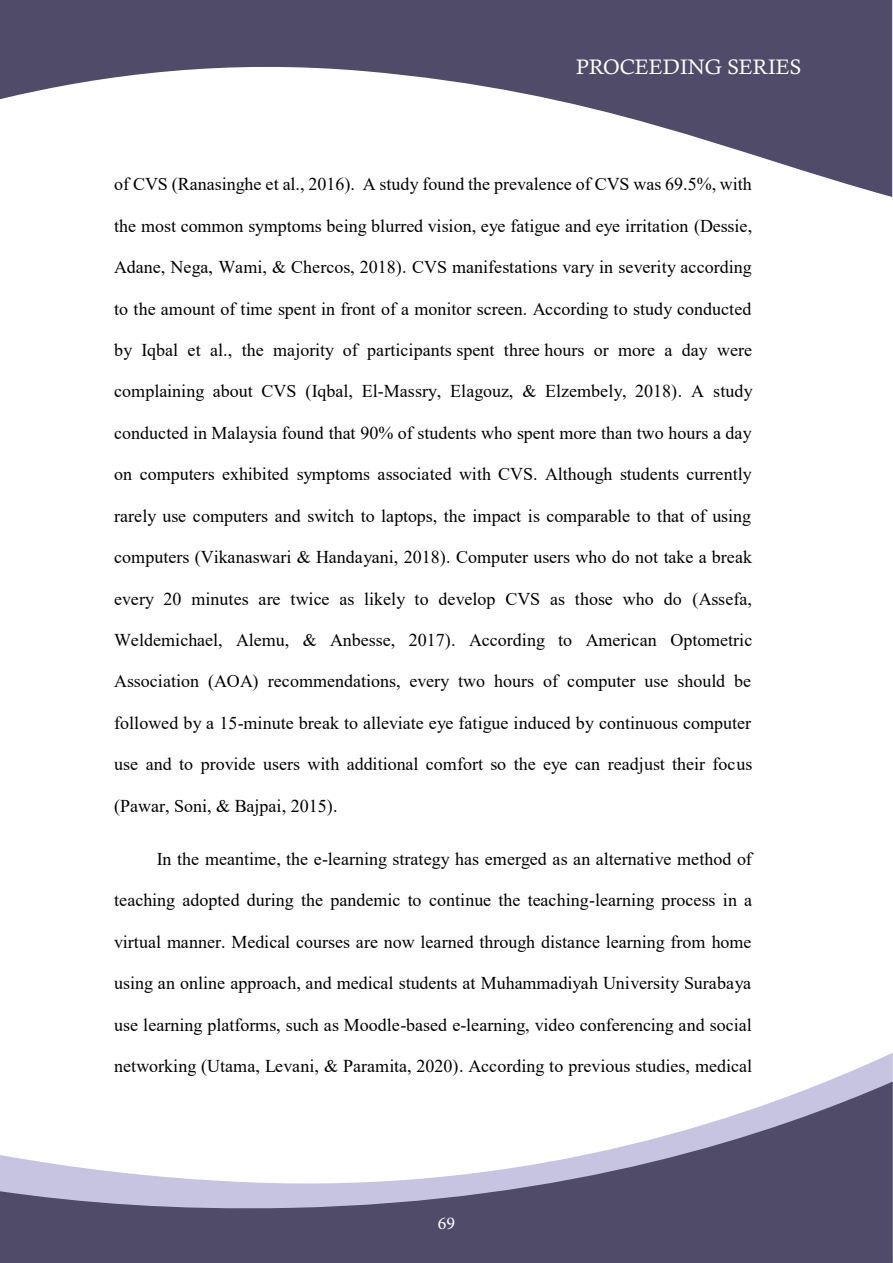
<style>
.page{position:relative;width:893px;height:1263px;background:#fff}
.page>*{position:absolute;margin:0;border:0;box-sizing:border-box;transform-origin:0 0}
.t1{font:21px "Calisto";color:#fff}
.t2{font:18px "Times New Roman";color:#000}
.t3{font:18px "Minion Pro";color:#fff}
</style>
<div class="page">
<svg style="left:828px;top:1053px;width:65px;height:28px"></svg>
<svg style="left:0;top:1081px;width:893px;height:182px"></svg>
<svg style="left:0;top:0;width:892px;height:197px;fill:#4f4b69"></svg>
<p class="t1" style="left:576px;top:55px;width:227px">PROCEEDING SERIES</p>
<p class="t2" style="left:114px;top:172px;width:639px">of CVS (Ranasinghe et al., 2016). A study found the prevalence of CVS was 69.5%, with</p>
<p class="t2" style="left:114px;top:213px;width:639px">the most common symptoms being blurred vision, eye fatigue and eye irritation (Dessie,</p>
<p class="t2" style="left:114px;top:254px;width:639px">Adane, Nega, Wami, &amp; Chercos, 2018). CVS manifestations vary in severity according</p>
<p class="t2" style="left:114px;top:296px;width:639px">to the amount of time spent in front of a monitor screen. According to study conducted</p>
<p class="t2" style="left:114px;top:337px;width:639px">by Iqbal et al., the majority of participants spent three hours or more a day were</p>
<p class="t2" style="left:114px;top:379px;width:640px">complaining about CVS (Iqbal, El-Massry, Elagouz, &amp; Elzembely, 2018). A study</p>
<p class="t2" style="left:114px;top:420px;width:639px">conducted in Malaysia found that 90% of students who spent more than two hours a day</p>
<p class="t2" style="left:114px;top:461px;width:639px">on computers exhibited symptoms associated with CVS. Although students currently</p>
<p class="t2" style="left:114px;top:503px;width:638px">rarely use computers and switch to laptops, the impact is comparable to that of using</p>
<p class="t2" style="left:114px;top:544px;width:639px">computers (Vikanaswari &amp; Handayani, 2018). Computer users who do not take a break</p>
<p class="t2" style="left:114px;top:586px;width:639px">every 20 minutes are twice as likely to develop CVS as those who do (Assefa,</p>
<p class="t2" style="left:114px;top:627px;width:640px">Weldemichael, Alemu, &amp; Anbesse, 2017). According to American Optometric</p>
<p class="t2" style="left:114px;top:669px;width:638px">Association (AOA) recommendations, every two hours of computer use should be</p>
<p class="t2" style="left:114px;top:710px;width:639px">followed by a 15-minute break to alleviate eye fatigue induced by continuous computer</p>
<p class="t2" style="left:114px;top:751px;width:640px">use and to provide users with additional comfort so the eye can readjust their focus</p>
<p class="t2" style="left:114px;top:793px;width:225px">(Pawar, Soni, &amp; Bajpai, 2015).</p>
<p class="t2" style="left:157px;top:846px;width:596px">In the meantime, the e-learning strategy has emerged as an alternative method of</p>
<p class="t2" style="left:114px;top:888px;width:639px">teaching adopted during the pandemic to continue the teaching-learning process in a</p>
<p class="t2" style="left:114px;top:929px;width:639px">virtual manner. Medical courses are now learned through distance learning from home</p>
<p class="t2" style="left:114px;top:970px;width:638px">using an online approach, and medical students at Muhammadiyah University Surabaya</p>
<p class="t2" style="left:114px;top:1012px;width:639px">use learning platforms, such as Moodle-based e-learning, video conferencing and social</p>
<p class="t2" style="left:114px;top:1053px;width:639px">networking (Utama, Levani, &amp; Paramita, 2020). According to previous studies, medical</p>
<p class="t3" style="left:438px;top:1211px;width:19px">69</p>
</div>
